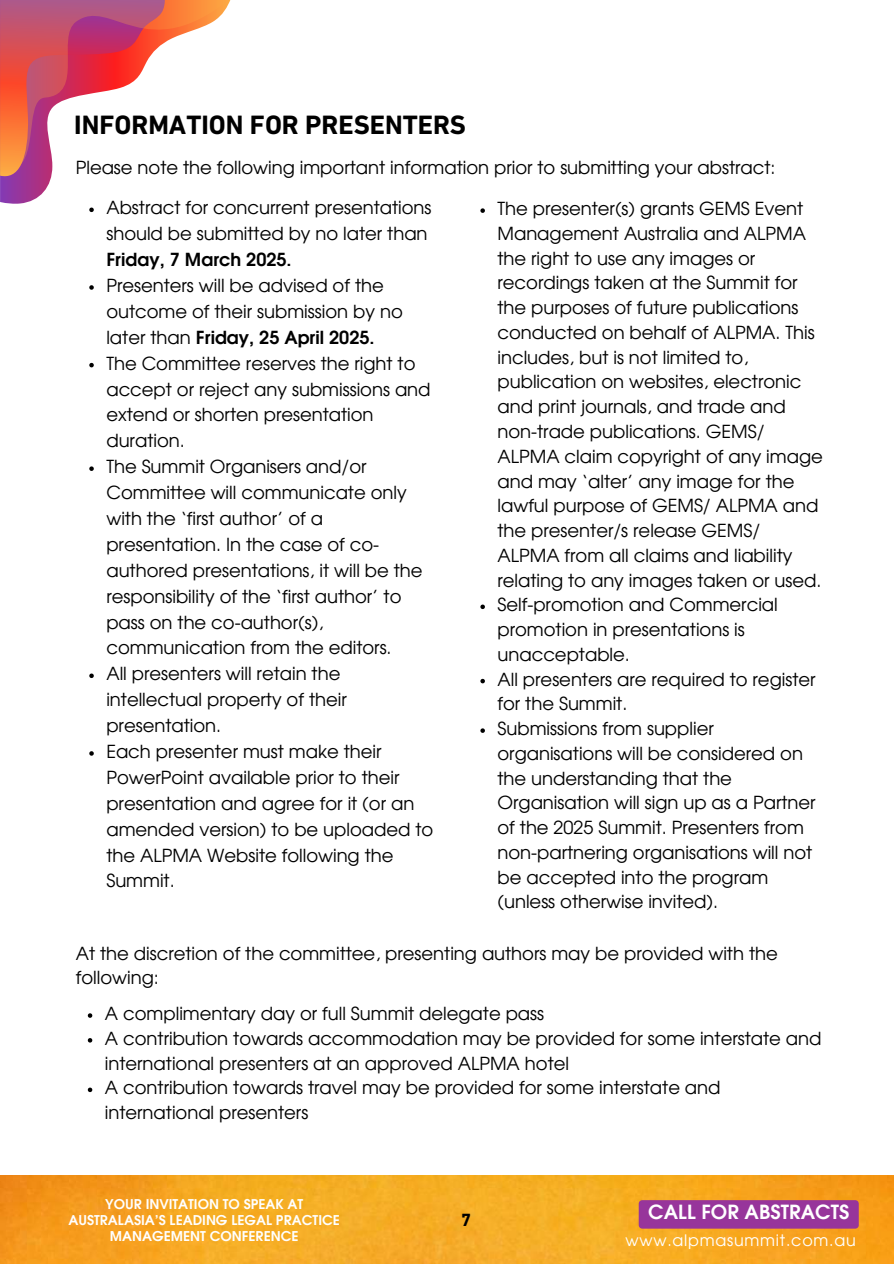
<style>
.page{position:relative;width:894px;height:1264px;background:#fff}
.page>*{position:absolute;margin:0;border:0;box-sizing:border-box;transform-origin:0 0}
.t1{font:700 27px "DIN Next LT Pro";color:#000}
.t2{font:700 19.5px "Evolventa";color:#fff}
.t3{font:18px/24.8px "Evolventa";color:#000}
.t4{font:700 18px "Evolventa";color:#000}
.t5{font:700 18px "DIN Next LT Pro";color:#000}
.t6{font:15.9px "Evolventa";letter-spacing:.05em;color:#fff}
.t7{font:700 13.5px/15.8px "Evolventa";color:#fff;text-align:center}
.s1{font-weight:700}
</style>
<div class="page">
<svg style="left:0;top:179px;width:51px;height:25px"></svg>
<svg style="left:0;top:0;width:231px;height:179px"></svg>
<svg style="left:89px;top:207px;width:5px;height:5px"></svg>
<svg style="left:89px;top:285px;width:5px;height:5px"></svg>
<svg style="left:89px;top:363px;width:5px;height:4px"></svg>
<svg style="left:89px;top:466px;width:5px;height:5px"></svg>
<svg style="left:89px;top:673px;width:5px;height:5px"></svg>
<svg style="left:89px;top:751px;width:5px;height:4px"></svg>
<svg style="left:480px;top:208px;width:5px;height:5px"></svg>
<svg style="left:480px;top:604px;width:5px;height:5px"></svg>
<svg style="left:480px;top:679px;width:5px;height:4px"></svg>
<svg style="left:480px;top:728px;width:5px;height:5px"></svg>
<svg style="left:88px;top:1013px;width:4px;height:4px"></svg>
<svg style="left:88px;top:1038px;width:4px;height:4px"></svg>
<svg style="left:88px;top:1087px;width:4px;height:5px"></svg>
<img style="left:0;top:1175px;width:893px;height:88px">
<div style="left:638px;top:1200px;width:220px;height:28px;background:#97359b"></div>
<h1 class="t1" style="left:74px;top:114px;width:393px">INFORMATION FOR PRESENTERS</h1>
<p class="t3" style="left:76px;top:156px;width:701px">Please note the following important information prior to submitting your abstract:</p>
<p class="t3" style="left:106px;top:196px;width:326px;line-height:25.8px">Abstract for concurrent presentations should be submitted by no later than</p>
<p class="t4" style="left:106px;top:252px;width:187px">Friday, 7 March 2025.</p>
<p class="t3" style="left:106px;top:274px;width:328px;line-height:25.8px">Presenters will be advised of the outcome of their submission by no later than <span class="s1">Friday, 25 April 2025.<br></span>The Committee reserves the right to accept or reject any submissions and extend or shorten presentation duration.<br>The Summit Organisers and/or<br>Committee will communicate only with the ‘first author’ of a presentation. In the case of co&shy;authored presentations, it will be the responsibility of the ‘first author’ to pass on the co-author(s), communication from the editors.<br>All presenters will retain the intellectual property of their presentation.<br>Each presenter must make their<br>PowerPoint available prior to their presentation and agree for it (or an amended version) to be uploaded to the ALPMA Website following the<br>Summit.</p>
<p class="t3" style="left:497px;top:197px;width:327px">The presenter(s) grants GEMS Event<br>Management Australia and ALPMA the right to use any images or recordings taken at the Summit for the purposes of future publications conducted on behalf of ALPMA. This includes, but is not limited to, publication on websites, electronic and print journals, and trade and non-trade publications. GEMS/<br>ALPMA claim copyright of any image and may ‘alter’ any image for the lawful purpose of GEMS/ ALPMA and the presenter/s release GEMS/<br>ALPMA from all claims and liability relating to any images taken or used.<br>Self-promotion and Commercial promotion in presentations is unacceptable.<br>All presenters are required to register for the Summit.<br>Submissions from supplier organisations will be considered on the understanding that the<br>Organisation will sign up as a Partner of the 2025 Summit. Presenters from non-partnering organisations will not be accepted into the program (unless otherwise invited).</p>
<p class="t3" style="left:76px;top:941px;width:703px">At the discretion of the committee, presenting authors may be provided with the following:</p>
<p class="t3" style="left:105px;top:1002px;width:717px">A complimentary day or full Summit delegate pass<br>A contribution towards accommodation may be provided for some interstate and international presenters at an approved ALPMA hotel<br>A contribution towards travel may be provided for some interstate and international presenters</p>
<p class="t7" style="left:68px;top:1197px;width:273px">YOUR INVITATION TO SPEAK AT<br>AUSTRALASIA’S LEADING LEGAL PRACTICE<br>MANAGEMENT CONFERENCE</p>
<p class="t5" style="left:461px;top:1212px;width:12px">7</p>
<p class="t2" style="left:648px;top:1203px;width:203px">CALL FOR ABSTRACTS</p>
<p class="t6" style="left:625px;top:1233px;width:232px">www.alpmasummit.com.au</p>
</div>
